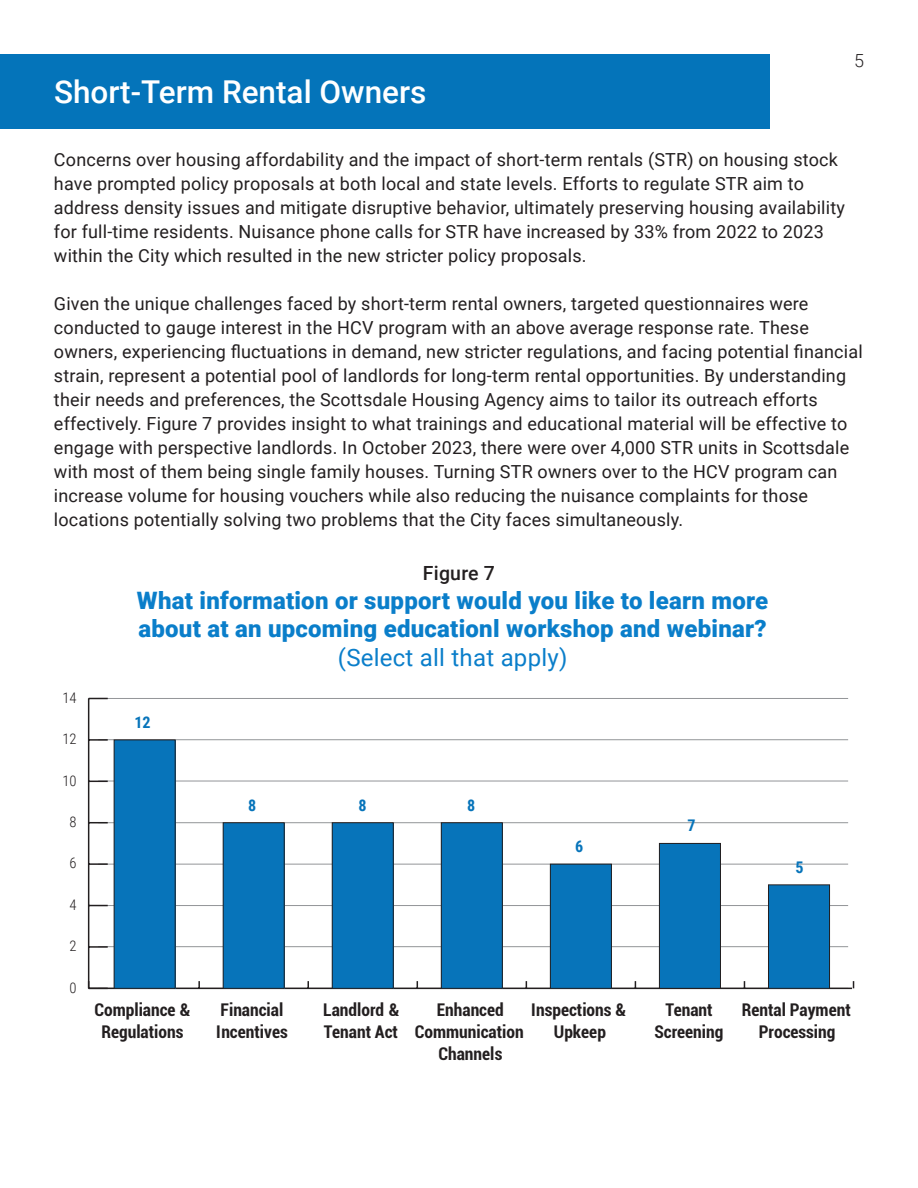
<style>
.page{position:relative;width:918px;height:1188px;background:#fff}
.page>*{position:absolute;margin:0;border:0;box-sizing:border-box;transform-origin:0 0}
.t1{font:500 31.5px "Roboto";color:#fff}
.t2{font:900 24px/28.8px "Roboto";letter-spacing:.01em;color:#0a7eca}
.t3{font:24px "Roboto";letter-spacing:.01em;color:#0a7eca}
.t4{font:500 19.5px "Roboto";letter-spacing:.01em;color:#231f20}
.t5{font:18px/24px "Roboto";letter-spacing:.01em;color:#231f20}
.t6{font:300 18px "Roboto";color:#231f20}
.t7{font:700 condensed 17.55px/21.9px "Roboto";color:#231f20;text-align:center}
.t8{font:700 16.05px "Roboto Condensed";color:#0774ba}
.t9{font:300 14.55px "Roboto Condensed";color:#231f20}
</style>
<div class="page">
<div style="left:0;top:54px;width:770px;height:74px;background:#0474ba"></div>
<hr style="left:98px;top:946px;width:750px;height:1px;background:#939598">
<hr style="left:98px;top:905px;width:750px;height:1px;background:#939598">
<hr style="left:98px;top:864px;width:750px;height:1px;background:#939598">
<hr style="left:98px;top:822px;width:750px;height:1px;background:#939598">
<hr style="left:98px;top:781px;width:750px;height:1px;background:#939598">
<hr style="left:98px;top:739px;width:750px;height:1px;background:#939598">
<hr style="left:98px;top:698px;width:750px;height:1px;background:#939598">
<hr style="left:89px;top:988px;width:763px;height:1px;background:#231f20">
<svg style="left:198px;top:981px;width:2px;height:7px"></svg>
<svg style="left:307px;top:981px;width:2px;height:7px"></svg>
<hr style="left:88px;top:698px;width:1px;height:290px;background:#231f20">
<svg style="left:88px;top:981px;width:20px;height:8px"></svg>
<svg style="left:89px;top:946px;width:19px;height:2px"></svg>
<svg style="left:89px;top:905px;width:19px;height:1px"></svg>
<svg style="left:89px;top:863px;width:19px;height:2px"></svg>
<svg style="left:89px;top:822px;width:19px;height:1px"></svg>
<svg style="left:89px;top:781px;width:19px;height:1px"></svg>
<svg style="left:89px;top:739px;width:19px;height:2px"></svg>
<svg style="left:89px;top:698px;width:19px;height:1px"></svg>
<div style="left:114px;top:740px;width:61px;height:248px;background:#0774ba"></div>
<div style="left:114px;top:740px;width:62px;height:249px;border:1px solid #231f20"></div>
<div style="left:223px;top:823px;width:61px;height:165px;background:#0774ba"></div>
<div style="left:223px;top:822px;width:62px;height:167px;border:1px solid #231f20"></div>
<div style="left:332px;top:823px;width:61px;height:165px;background:#0774ba"></div>
<div style="left:332px;top:822px;width:62px;height:167px;border:1px solid #231f20"></div>
<div style="left:441px;top:823px;width:61px;height:165px;background:#0774ba"></div>
<div style="left:441px;top:822px;width:62px;height:167px;border:1px solid #231f20"></div>
<div style="left:550px;top:864px;width:61px;height:124px;background:#0774ba"></div>
<div style="left:550px;top:864px;width:62px;height:125px;border:1px solid #231f20"></div>
<div style="left:659px;top:843px;width:61px;height:145px;background:#0774ba"></div>
<div style="left:659px;top:843px;width:62px;height:146px;border:1px solid #231f20"></div>
<div style="left:768px;top:885px;width:62px;height:103px;background:#0774ba"></div>
<div style="left:768px;top:884px;width:62px;height:105px;border:1px solid #231f20"></div>
<h1 class="t1" style="left:54px;top:70px;width:374px">Short-Term Rental Owners</h1>
<p class="t6" style="left:854px;top:48px;width:11px">5</p>
<p class="t5" style="left:54px;top:147px;width:792px">Concerns over housing affordability and the impact of short-term rentals (STR) on housing stock have prompted policy proposals at both local and state levels. Efforts to regulate STR aim to address density issues and mitigate disruptive behavior, ultimately preserving housing availability for full-time residents. Nuisance phone calls for STR have increased by 33% from 2022 to 2023 within the City which resulted in the new stricter policy proposals.</p>
<p class="t5" style="left:54px;top:291px;width:810px">Given the unique challenges faced by short-term rental owners, targeted questionnaires were conducted to gauge interest in the HCV program with an above average response rate. These owners, experiencing fluctuations in demand, new stricter regulations, and facing potential financial strain, represent a potential pool of landlords for long-term rental opportunities. By understanding their needs and preferences, the Scottsdale Housing Agency aims to tailor its outreach efforts effectively. Figure 7 provides insight to what trainings and educational material will be effective to engage with perspective landlords. In October 2023, there were over 4,000 STR units in Scottsdale with most of them being single family houses. Turning STR owners over to the HCV program can increase volume for housing vouchers while also reducing the nuisance complaints for those locations potentially solving two problems that the City faces simultaneously.</p>
<p class="t9" style="left:63px;top:687px;width:16px">14</p>
<p class="t9" style="left:63px;top:729px;width:16px">12</p>
<p class="t9" style="left:63px;top:770px;width:16px">10</p>
<p class="t9" style="left:70px;top:812px;width:9px">8</p>
<p class="t9" style="left:70px;top:853px;width:9px">6</p>
<p class="t9" style="left:70px;top:895px;width:9px">4</p>
<p class="t9" style="left:70px;top:936px;width:9px">2</p>
<p class="t9" style="left:70px;top:977px;width:9px">0</p>
<p class="t4" style="left:423px;top:559px;width:74px">Figure 7</p>
<h2 class="t2" style="left:137px;top:585px;width:633px">What information or support would you like to learn more about at an upcoming educationl workshop and webinar?</h2>
<h2 class="t3" style="left:338px;top:641px;width:231px">(Select all that apply)</h2>
<p class="t8" style="left:134px;top:711px;width:18px">12</p>
<p class="t8" style="left:248px;top:794px;width:10px">8</p>
<p class="t8" style="left:358px;top:794px;width:10px">8</p>
<p class="t8" style="left:467px;top:794px;width:10px">8</p>
<p class="t8" style="left:575px;top:835px;width:10px">6</p>
<p class="t8" style="left:687px;top:814px;width:10px">7</p>
<p class="t8" style="left:796px;top:856px;width:10px">5</p>
<p class="t7" style="left:94px;top:998px;width:97px">Compliance &amp;<br>Regulations</p>
<p class="t7" style="left:216px;top:998px;width:73px;text-align:left">Financial<br>Incentives</p>
<p class="t7" style="left:323px;top:998px;width:78px;text-align:left">Landlord &amp;<br>Tenant Act</p>
<p class="t7" style="left:415px;top:998px;width:111px">Enhanced<br>Communication<br>Channels</p>
<p class="t7" style="left:531px;top:998px;width:97px">Inspections &amp;<br>Upkeep</p>
<p class="t7" style="left:654px;top:998px;width:70px">Tenant<br>Screening</p>
<p class="t7" style="left:742px;top:998px;width:111px">Rental Payment<br>Processing</p>
</div>
